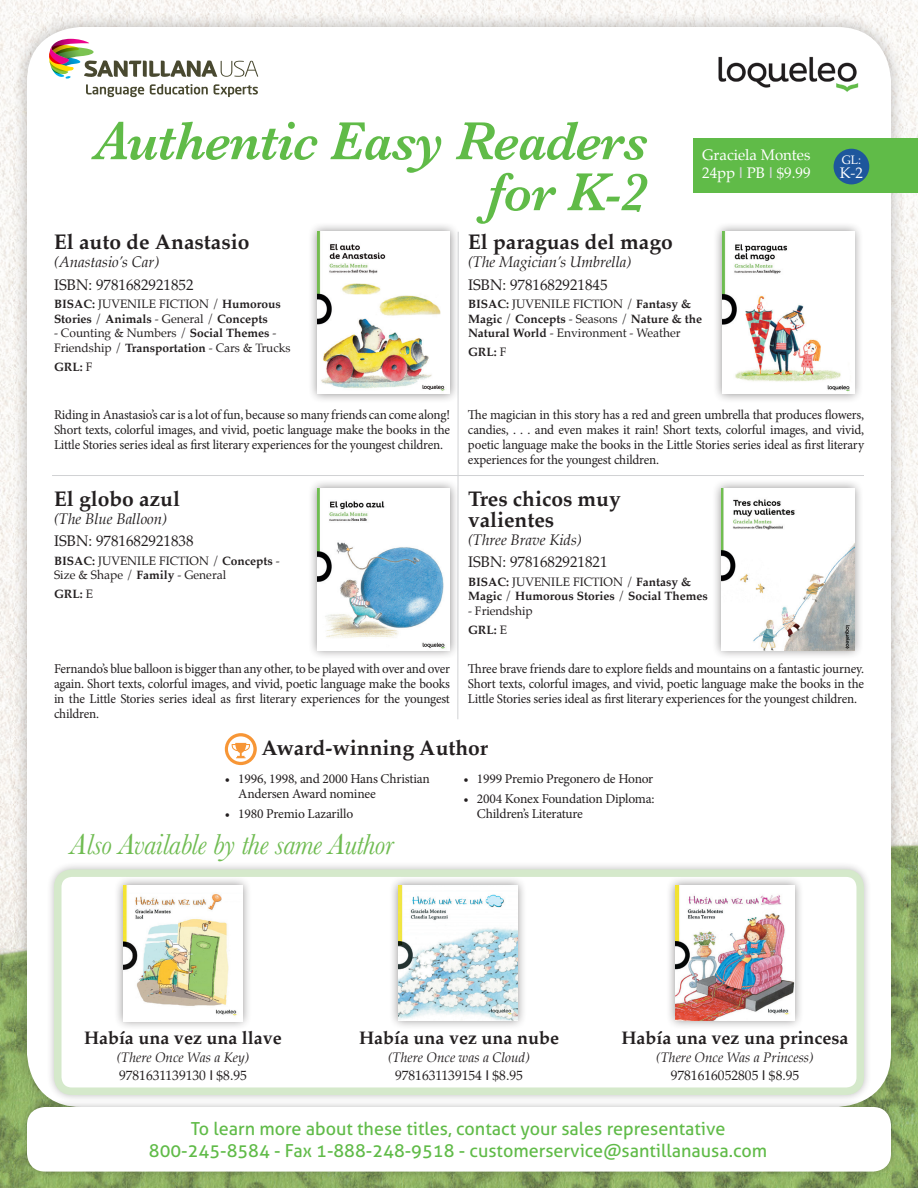
<style>
.page{position:relative;width:918px;height:1188px;background:#fff}
.page>*{position:absolute;margin:0;border:0;box-sizing:border-box;transform-origin:0 0}
.t1{font:italic 600 55.5px/51px "Baskerville";letter-spacing:-.015em;color:#60bb48;text-align:right}
.t2{font:italic 30px "Baskerville";letter-spacing:-.015em;color:#70bc52}
.t3{font:700 21px/21px "Palatino";color:#231f20}
.t4{font:18px/21.6px "Aller";color:#60bb48;text-align:center}
.t5{font:700 18px "Palatino";color:#231f20}
.t6{font:15px "Palatino";color:#231f20}
.t7{font:italic 15px "Palatino";color:#231f20}
.t8{font:15px/18px "Palatino";color:#fff}
.t9{font:13.5px/15px "Minion Pro";letter-spacing:-.015em;color:#231f20;text-align:justify}
.t10{font:italic 13.5px/18px "Palatino";color:#231f20;text-align:center}
.t11{font:700 12px/14.4px "Palatino";color:#231f20}
.t12{font:12px/14.4px "Palatino";color:#231f20}
.t13{font:12px "Palatino";color:#fff}
.s1{font-family:"Arial";color:#d1d2d4}
.s2{font-weight:400}
.s3{font-weight:700}
.s4{font-style:normal}
.s5{font-family:"Arial";font-style:normal}
</style>
<div class="page">
<img style="left:0;top:0;width:918px;height:1188px">
<div style="left:12px;top:12px;width:895px;height:1110px;background:#231f20;opacity:.3"></div>
<div style="left:27px;top:27px;width:864px;height:1080px;background:#fff;border-radius:54px"></div>
<hr style="left:457px;top:232px;width:2px;height:487px;background:#d1d2d4">
<div style="left:19px;top:1099px;width:880px;height:81px;background:#231f20;opacity:.3"></div>
<div style="left:27px;top:1107px;width:864px;height:65px;background:#fff;border-radius:18px"></div>
<div style="left:46px;top:861px;width:826px;height:242px;background:#231f20;opacity:.3"></div>
<div style="left:58px;top:873px;width:802px;height:218px;background:#fff;border-radius:14px"></div>
<div style="left:54px;top:869px;width:810px;height:226px;border:8px solid #d5e9cb;border-radius:14px"></div>
<hr style="left:52px;top:475px;width:812px;height:1px;background:#d1d2d4">
<div style="left:308px;top:222px;width:151px;height:182px;background:#231f20;opacity:.5"></div>
<img style="left:317px;top:232px;width:133px;height:162px">
<div style="left:713px;top:222px;width:151px;height:182px;background:#231f20;opacity:.5"></div>
<img style="left:723px;top:232px;width:131px;height:161px">
<div style="left:712px;top:479px;width:152px;height:181px;background:#231f20;opacity:.5"></div>
<img style="left:721px;top:488px;width:133px;height:162px">
<div style="left:308px;top:479px;width:151px;height:181px;background:#231f20;opacity:.5"></div>
<img style="left:317px;top:488px;width:133px;height:162px">
<svg style="left:225px;top:733px;width:32px;height:32px"></svg>
<div style="left:114px;top:876px;width:139px;height:155px;background:#231f20;opacity:.5"></div>
<img style="left:123px;top:885px;width:120px;height:136px">
<div style="left:389px;top:876px;width:139px;height:154px;background:#231f20;opacity:.5"></div>
<img style="left:398px;top:885px;width:120px;height:136px">
<div style="left:666px;top:876px;width:139px;height:154px;background:#231f20;opacity:.5"></div>
<img style="left:675px;top:885px;width:120px;height:136px">
<div style="left:693px;top:139px;width:225px;height:54px;background:#60bb48"></div>
<div style="left:834px;top:149px;width:35px;height:35px;background:#1e579c;border-radius:50%"></div>
<img style="left:718px;top:56px;width:141px;height:36px">
<svg style="left:48px;top:36px;width:210px;height:61px"></svg>
<h1 class="t1" style="left:95px;top:116px;width:554px">Authentic Easy Readers for K-2</h1>
<p class="t8" style="left:702px;top:146px;width:110px">Graciela Montes<br>24pp <span class="s1">I</span> PB <span class="s1">I</span> $9.99</p>
<p class="t13" style="left:842px;top:150px;width:21px">GL:</p>
<p class="t8" style="left:840px;top:164px;width:25px">K-2</p>
<h3 class="t3" style="left:54px;top:231px;width:197px">El auto de Anastasio</h3>
<p class="t7" style="left:54px;top:249px;width:107px">(Anastasio’s Car)</p>
<p class="t6" style="left:54px;top:272px;width:141px">ISBN: 9781682921852</p>
<p class="t11" style="left:54px;top:297px;width:228px">BISAC: <span class="s2">JUVENILE FICTION /</span> Humorous<br>Stories <span class="s2">/</span> Animals <span class="s2">- General /</span> Concepts</p>
<p class="t12" style="left:54px;top:326px;width:238px">- Counting &amp; Numbers / <span class="s3">Social Themes</span> -<br>Friendship / <span class="s3">Transportation</span> - Cars &amp; Trucks</p>
<p class="t11" style="left:54px;top:359px;width:40px">GRL: <span class="s2">F</span></p>
<h3 class="t3" style="left:468px;top:231px;width:206px">El paraguas del mago</h3>
<p class="t7" style="left:468px;top:249px;width:165px">(The Magician’s Umbrella)</p>
<p class="t6" style="left:468px;top:272px;width:141px">ISBN: 9781682921845</p>
<p class="t11" style="left:468px;top:297px;width:236px">BISAC: <span class="s2">JUVENILE FICTION /</span> Fantasy &amp;<br>Magic <span class="s2">/</span> Concepts <span class="s2">- Seasons /</span> Nature &amp; the<br>Natural World <span class="s2">- Environment - Weather</span></p>
<p class="t11" style="left:468px;top:345px;width:40px">GRL: <span class="s2">F</span></p>
<p class="t9" style="left:54px;top:407px;width:398px">Riding in Anastasio’s car is a lot of fun, because so many friends can come along!<br>Short texts, colorful images, and vivid, poetic language make the books in the Little Stories series ideal as first literary experiences for the youngest children.</p>
<p class="t9" style="left:468px;top:407px;width:398px">The magician in this story has a red and green umbrella that produces flowers, candies, . . . and even makes it rain! Short texts, colorful images, and vivid, poetic language make the books in the Little Stories series ideal as first literary experiences for the youngest children.</p>
<h3 class="t3" style="left:54px;top:488px;width:127px">El globo azul</h3>
<p class="t7" style="left:54px;top:506px;width:115px">(The Blue Balloon)</p>
<p class="t6" style="left:54px;top:529px;width:141px">ISBN: 9781682921838</p>
<p class="t12" style="left:54px;top:554px;width:227px"><span class="s3">BISAC:</span> JUVENILE FICTION / <span class="s3">Concepts</span> -<br>Size &amp; Shape / <span class="s3">Family</span> - General</p>
<p class="t11" style="left:54px;top:587px;width:41px">GRL: <span class="s2">E</span></p>
<h3 class="t3" style="left:468px;top:488px;width:154px">Tres chicos muy valientes</h3>
<p class="t7" style="left:468px;top:527px;width:115px">(Three Brave Kids)</p>
<p class="t6" style="left:468px;top:550px;width:141px">ISBN: 9781682921821</p>
<p class="t11" style="left:468px;top:574px;width:241px">BISAC: <span class="s2">JUVENILE FICTION /</span> Fantasy &amp;<br>Magic <span class="s2">/</span> Humorous Stories <span class="s2">/</span> Social Themes</p>
<p class="t12" style="left:468px;top:601px;width:66px;line-height:18.9px">- Friendship<br><span class="s3">GRL:</span> E</p>
<p class="t9" style="left:54px;top:661px;width:398px">Fernando’s blue balloon is bigger than any other, to be played with over and over again. Short texts, colorful images, and vivid, poetic language make the books in the Little Stories series ideal as first literary experiences for the youngest children.</p>
<p class="t9" style="left:468px;top:661px;width:398px">Three brave friends dare to explore fields and mountains on a fantastic journey.<br>Short texts, colorful images, and vivid, poetic language make the books in the Little Stories series ideal as first literary experiences for the youngest children.</p>
<h3 class="t3" style="left:262px;top:737px;width:228px">Award-winning Author</h3>
<p class="t9" style="left:238px;top:772px;width:193px;text-indent:-14px">• 1996, 1998, and 2000 Hans Christian<br>Andersen Award nominee</p>
<p class="t9" style="left:225px;top:806px;width:130px">• 1980 Premio Lazarillo</p>
<p class="t9" style="left:463px;top:772px;width:191px">• 1999 Premio Pregonero de Honor</p>
<p class="t9" style="left:477px;top:791px;width:179px;text-indent:-14px">• 2004 Konex Foundation Diploma:<br>Children’s Literature</p>
<h2 class="t2" style="left:70px;top:825px;width:325px">Also Available by the same Author</h2>
<h3 class="t5" style="left:84px;top:1023px;width:199px">Había una vez una llave</h3>
<p class="t10" style="left:117px;top:1049px;width:134px;text-align:left">(There Once Was a Key)<br><span class="s4">9781631139130</span> <span class="s5">I</span> <span class="s4">$8.95</span></p>
<h3 class="t5" style="left:359px;top:1023px;width:201px">Había una vez una nube</h3>
<p class="t10" style="left:388px;top:1049px;width:143px">(There Once was a Cloud)<br><span class="s4">9781631139154</span> <span class="s5">I</span> <span class="s4">$8.95</span></p>
<h3 class="t5" style="left:622px;top:1023px;width:228px">Había una vez una princesa</h3>
<p class="t10" style="left:656px;top:1049px;width:159px">(There Once Was a Princess)<br><span class="s4">9781616052805</span> <span class="s5">I</span> <span class="s4">$8.95</span></p>
<h3 class="t4" style="left:149px;top:1118px;width:620px">To learn more about these titles, contact your sales representative<br>800-245-8584 - Fax 1-888-248-9518 - customerservice@santillanausa.com</h3>
</div>
